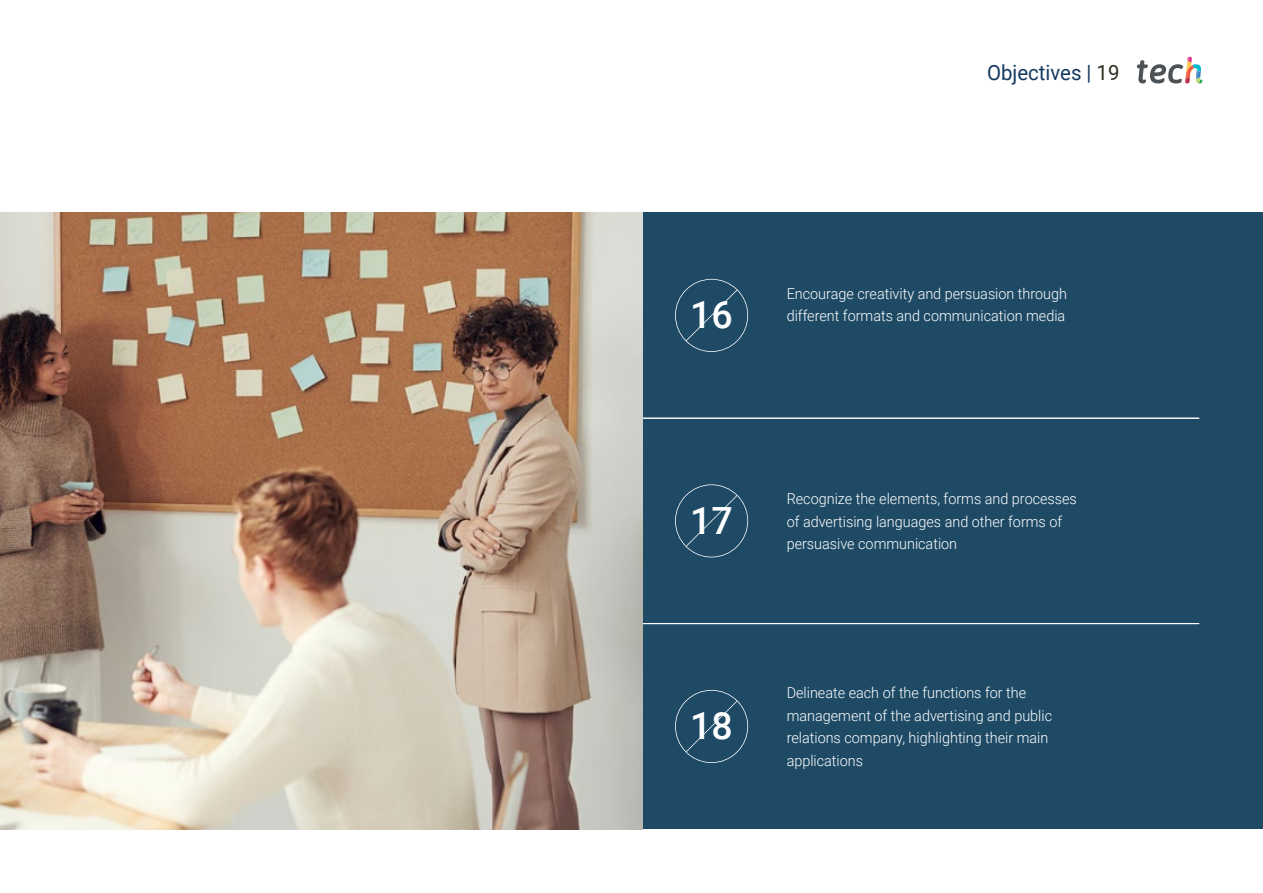
<style>
.page{position:relative;width:1263px;height:893px;background:#fff}
.page>*{position:absolute;margin:0;border:0;box-sizing:border-box;transform-origin:0 0}
.t1{font:500 37.5px "Roboto";color:#fff}
.t2{font:21px "Roboto";color:#143961}
.t3{font:300 15px/22.5px "Roboto";color:#fff;scale:.96 1}
.s1{color:#312e20}
</style>
<div class="page">
<div style="left:642px;top:213px;width:621px;height:616px;background:#1e4a65"></div>
<svg style="left:1137px;top:57px;width:65px;height:27px"></svg>
<svg style="left:675px;top:484px;width:73px;height:73px"></svg>
<svg style="left:675px;top:690px;width:73px;height:73px"></svg>
<svg style="left:675px;top:279px;width:73px;height:73px"></svg>
<hr style="left:0;top:418px;width:1199px;height:1px;background:#fff">
<hr style="left:0;top:623px;width:1199px;height:1px;background:#fff">
<img style="left:0;top:213px;width:642px;height:616px">
<h2 class="t2" style="left:987px;top:57px;width:134px">Objectives | <span class="s1">19</span></h2>
<p class="t3" style="left:787px;top:281px;width:294px">Encourage creativity and persuasion through</p>
<h1 class="t1" style="left:690px;top:288px;width:44px">16</h1>
<p class="t3" style="left:787px;top:304px;width:292px">different formats and communication media</p>
<h1 class="t1" style="left:690px;top:494px;width:44px">17</h1>
<h1 class="t1" style="left:690px;top:699px;width:44px">18</h1>
<p class="t3" style="left:787px;top:487px;width:304px">Recognize the elements, forms and processes of advertising languages and other forms of persuasive communication</p>
<p class="t3" style="left:787px;top:681px;width:278px">Delineate each of the functions for the management of the advertising and public relations company, highlighting their main applications</p>
</div>
